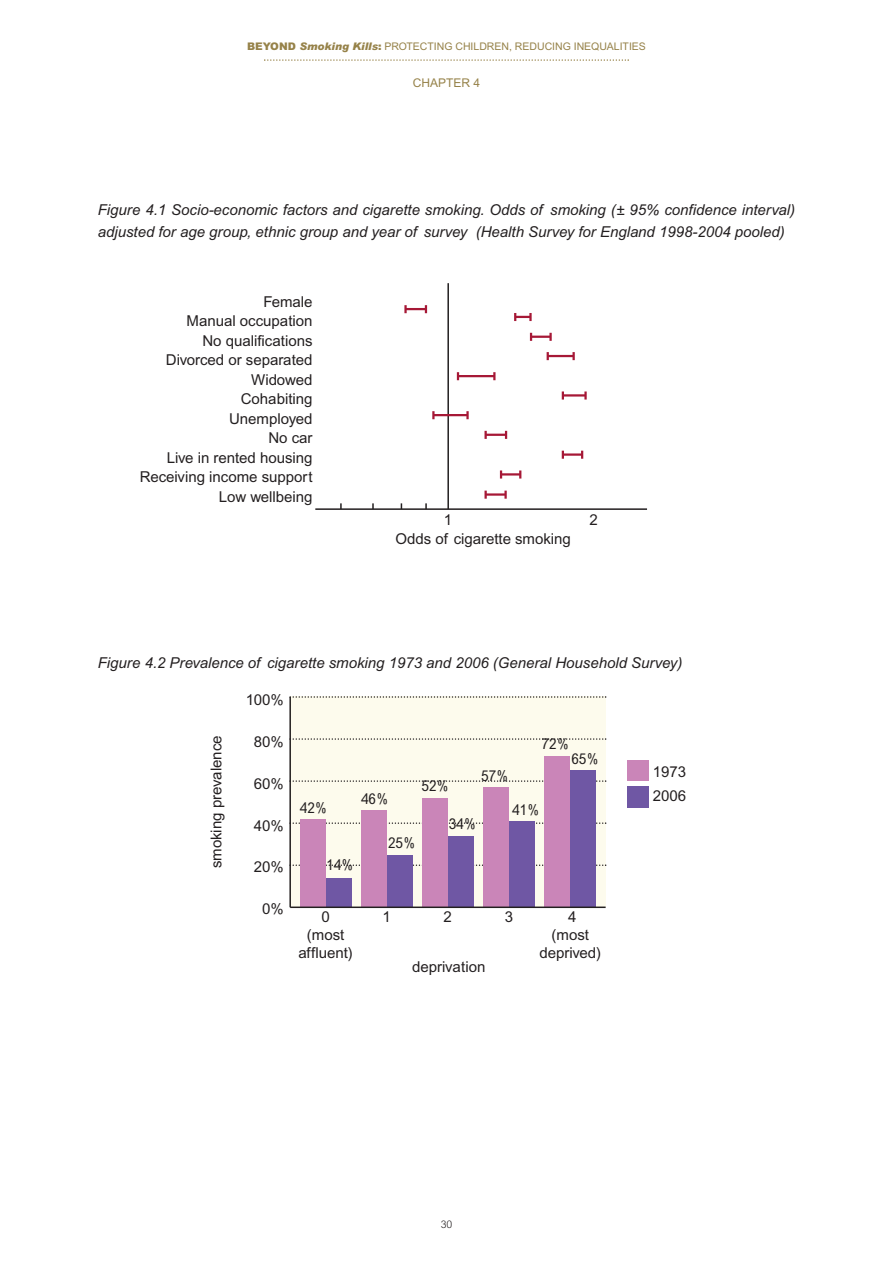
<style>
.page{position:relative;width:893px;height:1263px;background:#fff}
.page>*{position:absolute;margin:0;border:0;box-sizing:border-box;transform-origin:0 0}
.t1{font:15px/19.5px "Arial";color:#231f20}
.t2{font:italic 15px/22.5px "Arial";color:#231f20}
.t3{font:condensed 15px "Arial";color:#231f20}
.t4{font:12px "Arial";color:#968249}
.t5{font:10.5px "Arial";color:#968249}
.t6{font:300 10.5px "Arial";color:#231f20}
.s1{font-weight:900}
.s2{font-weight:900;font-style:italic}
</style>
<div class="page">
<svg style="left:264px;top:59px;width:365px;height:2px"></svg>
<div style="left:290px;top:697px;width:316px;height:210px;background:#fdfbed"></div>
<svg style="left:292px;top:864px;width:314px;height:2px"></svg>
<svg style="left:292px;top:822px;width:314px;height:2px"></svg>
<svg style="left:292px;top:780px;width:314px;height:2px"></svg>
<svg style="left:292px;top:738px;width:314px;height:2px"></svg>
<svg style="left:289px;top:696px;width:317px;height:2px"></svg>
<div style="left:628px;top:761px;width:21px;height:20px;background:#ca85b8"></div>
<div style="left:628px;top:786px;width:21px;height:21px;background:#6f57a4"></div>
<div style="left:301px;top:819px;width:25px;height:88px;background:#ca85b8"></div>
<div style="left:326px;top:878px;width:25px;height:29px;background:#6f57a4"></div>
<div style="left:362px;top:810px;width:25px;height:97px;background:#ca85b8"></div>
<div style="left:387px;top:855px;width:25px;height:52px;background:#6f57a4"></div>
<div style="left:423px;top:798px;width:25px;height:109px;background:#ca85b8"></div>
<div style="left:448px;top:836px;width:25px;height:71px;background:#6f57a4"></div>
<div style="left:484px;top:787px;width:25px;height:120px;background:#ca85b8"></div>
<div style="left:509px;top:821px;width:25px;height:86px;background:#6f57a4"></div>
<div style="left:545px;top:756px;width:25px;height:151px;background:#ca85b8"></div>
<div style="left:570px;top:771px;width:25px;height:136px;background:#6f57a4"></div>
<hr style="left:289px;top:697px;width:2px;height:210px;background:#231f20">
<hr style="left:290px;top:906px;width:316px;height:2px;background:#231f20">
<hr style="left:447px;top:283px;width:2px;height:226px;background:#231f20">
<hr style="left:315px;top:508px;width:332px;height:2px;background:#231f20">
<svg style="left:340px;top:503px;width:2px;height:6px"></svg>
<svg style="left:425px;top:503px;width:2px;height:6px"></svg>
<svg style="left:372px;top:503px;width:2px;height:6px"></svg>
<hr style="left:433px;top:414px;width:34px;height:2px;background:#a61836">
<svg style="left:432px;top:411px;width:3px;height:8px"></svg>
<svg style="left:466px;top:411px;width:3px;height:8px"></svg>
<hr style="left:458px;top:375px;width:36px;height:2px;background:#a61836">
<svg style="left:457px;top:372px;width:2px;height:8px"></svg>
<svg style="left:493px;top:372px;width:2px;height:8px"></svg>
<hr style="left:405px;top:308px;width:21px;height:2px;background:#a61836">
<svg style="left:404px;top:305px;width:3px;height:8px"></svg>
<svg style="left:425px;top:305px;width:2px;height:8px"></svg>
<svg style="left:514px;top:313px;width:18px;height:8px"></svg>
<hr style="left:531px;top:336px;width:20px;height:2px;background:#a61836">
<svg style="left:530px;top:333px;width:2px;height:8px"></svg>
<svg style="left:549px;top:333px;width:3px;height:8px"></svg>
<hr style="left:548px;top:355px;width:26px;height:2px;background:#a61836">
<svg style="left:547px;top:352px;width:2px;height:8px"></svg>
<svg style="left:572px;top:352px;width:3px;height:8px"></svg>
<hr style="left:563px;top:394px;width:23px;height:3px;background:#a61836">
<svg style="left:562px;top:391px;width:2px;height:9px"></svg>
<svg style="left:584px;top:391px;width:3px;height:9px"></svg>
<hr style="left:563px;top:453px;width:19px;height:3px;background:#a61836">
<svg style="left:562px;top:451px;width:2px;height:8px"></svg>
<svg style="left:581px;top:451px;width:2px;height:8px"></svg>
<hr style="left:486px;top:434px;width:20px;height:2px;background:#a61836">
<svg style="left:484px;top:431px;width:3px;height:8px"></svg>
<svg style="left:505px;top:431px;width:2px;height:8px"></svg>
<hr style="left:501px;top:473px;width:20px;height:2px;background:#a61836">
<svg style="left:500px;top:470px;width:2px;height:8px"></svg>
<svg style="left:519px;top:470px;width:2px;height:8px"></svg>
<hr style="left:486px;top:493px;width:20px;height:3px;background:#a61836">
<svg style="left:484px;top:491px;width:3px;height:8px"></svg>
<svg style="left:504px;top:491px;width:3px;height:8px"></svg>
<p class="t5" style="left:247px;top:43px;width:400px"><span class="s1">BEYOND</span> <span class="s2">Smoking Kills</span><span class="s1">:</span> PROTECTING CHILDREN, REDUCING INEQUALITIES</p>
<p class="t4" style="left:413px;top:78px;width:69px">CHAPTER 4</p>
<p class="t2" style="left:98px;top:200px;width:699px">Figure 4.1 Socio-economic factors and cigarette smoking. Odds of smoking (± 95% confidence interval) adjusted for age group, ethnic group and year of survey (Health Survey for England 1998-2004 pooled)</p>
<p class="t1" style="left:140px;top:293px;width:174px;text-align:right">Female<br>Manual occupation<br>No qualifications<br>Divorced or separated<br>Widowed<br>Cohabiting<br>Unemployed<br>No car<br>Live in rented housing<br>Receiving income support<br>Low wellbeing</p>
<p class="t1" style="left:444px;top:511px;width:10px">1</p>
<p class="t1" style="left:589px;top:511px;width:10px">2</p>
<p class="t1" style="left:395px;top:531px;width:177px">Odds of cigarette smoking</p>
<p class="t2" style="left:98px;top:652px;width:586px">Figure 4.2 Prevalence of cigarette smoking 1973 and 2006 (General Household Survey)</p>
<p class="t1" style="left:246px;top:691px;width:40px">100%</p>
<p class="t1" style="left:254px;top:733px;width:31px">80%</p>
<p class="t1" style="left:254px;top:775px;width:31px">60%</p>
<p class="t1" style="left:254px;top:817px;width:31px">40%</p>
<p class="t1" style="left:254px;top:859px;width:31px">20%</p>
<p class="t1" style="left:262px;top:901px;width:23px">0%</p>
<p class="t1" style="left:208px;top:868px;width:134px;rotate:-90deg">smoking prevalence</p>
<p class="t3" style="left:542px;top:738px;width:29px">72%</p>
<p class="t3" style="left:571px;top:753px;width:29px">65%</p>
<p class="t1" style="left:653px;top:761px;width:35px;line-height:24.5px">1973<br>2006</p>
<p class="t3" style="left:481px;top:770px;width:29px">57%</p>
<p class="t3" style="left:421px;top:780px;width:29px">52%</p>
<p class="t3" style="left:361px;top:793px;width:29px">46%</p>
<p class="t3" style="left:300px;top:802px;width:29px">42%</p>
<p class="t3" style="left:512px;top:804px;width:29px">41%</p>
<p class="t3" style="left:449px;top:818px;width:29px">34%</p>
<p class="t3" style="left:388px;top:837px;width:29px">25%</p>
<p class="t3" style="left:326px;top:860px;width:29px">14%</p>
<p class="t1" style="left:321px;top:908px;width:10px">0</p>
<p class="t1" style="left:383px;top:908px;width:10px">1</p>
<p class="t1" style="left:444px;top:908px;width:10px">2</p>
<p class="t1" style="left:505px;top:908px;width:10px">3</p>
<p class="t1" style="left:568px;top:908px;width:10px">4</p>
<p class="t1" style="left:307px;top:926px;width:39px">(most</p>
<p class="t1" style="left:552px;top:926px;width:39px">(most</p>
<p class="t1" style="left:298px;top:944px;width:56px">affluent)</p>
<p class="t1" style="left:540px;top:944px;width:63px">deprived)</p>
<p class="t1" style="left:412px;top:958px;width:75px">deprivation</p>
<p class="t6" style="left:441px;top:1220px;width:13px">30</p>
</div>
